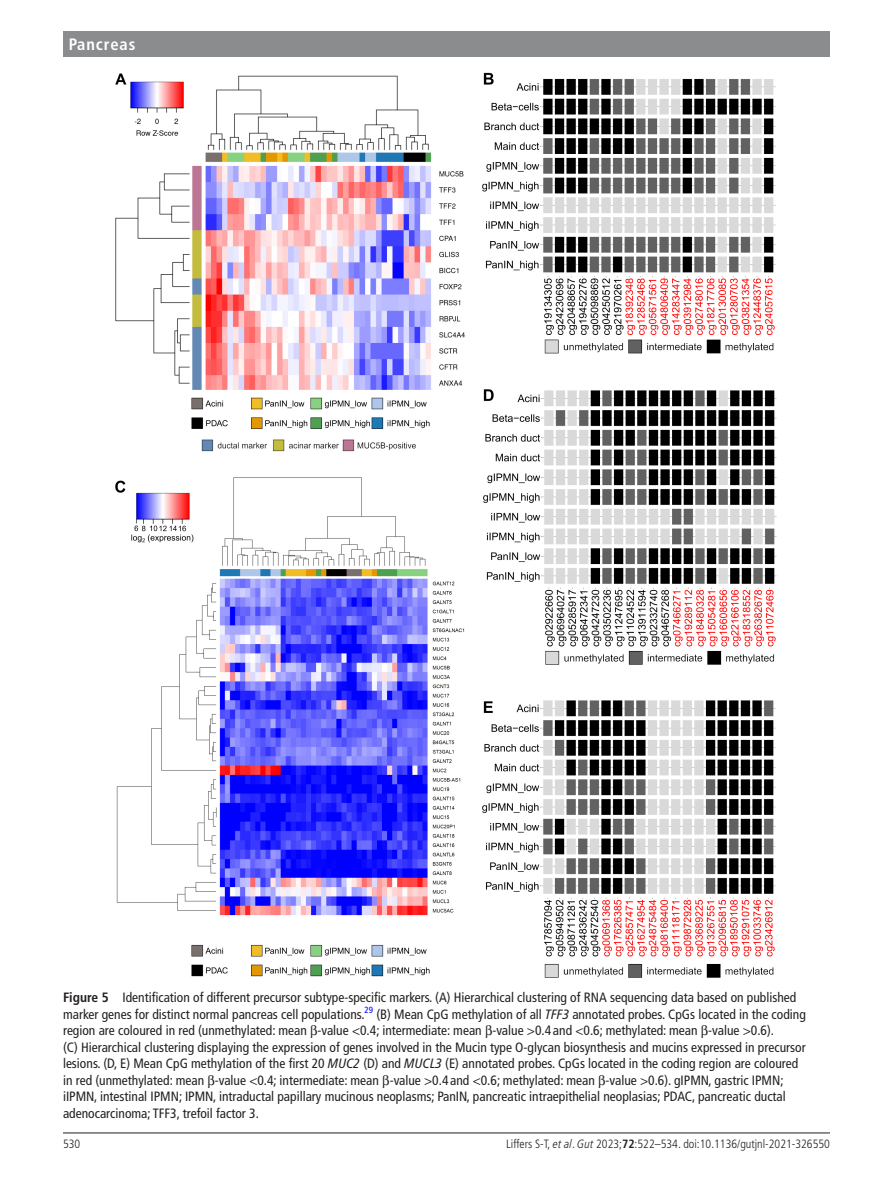
<style>
.page{position:relative;width:893px;height:1191px;background:#fff}
.page>*{position:absolute;margin:0;border:0;box-sizing:border-box;transform-origin:0 0}
.t1{font:700 condensed 16.5px "Frutiger LT Pro";letter-spacing:.055em;color:#fff}
.t2{font:condensed 13.5px/16.5px "Frutiger LT Pro";color:#231f20}
.t3{font:300 condensed 12px "Frutiger LT Pro";color:#231f20}
.s1{font-weight:700}
.s2{font-style:italic}
</style>
<div class="page">
<hr style="left:63px;top:1132px;width:767px;height:1px;background:#231f20">
<div style="left:63px;top:31px;width:767px;height:25px;background:#8a8c8e"></div>
<img style="left:116px;top:72px;width:661px;height:906px">
<p class="t1" style="left:69px;top:34px;width:68px">Pancreas</p>
<p class="t2" style="left:63px;top:989px;width:744px"><span class="s1">Figure 5</span> Identification of different precursor subtype-specific markers. (A) Hierarchical clustering of RNA sequencing data based on published marker genes for distinct normal pancreas cell populations.<sup>29</sup> (B) Mean CpG methylation of all <span class="s2">TFF3</span> annotated probes. CpGs located in the coding region are coloured in red (unmethylated: mean -value &lt;0.4; intermediate: mean -value &gt;0.4 and &lt;0.6; methylated: mean -value &gt;0.6).<br>(C) Hierarchical clustering displaying the expression of genes involved in the Mucin type O-glycan biosynthesis and mucins expressed in precursor lesions. (D, E) Mean CpG methylation of the first 20 <span class="s2">MUC2</span> (D) and <span class="s2">MUCL3</span> (E) annotated probes. CpGs located in the coding region are coloured in red (unmethylated: mean -value &lt;0.4; intermediate: mean -value &gt;0.4 and &lt;0.6; methylated: mean -value &gt;0.6). gIPMN, gastric IPMN; iIPMN, intestinal IPMN; IPMN, intraductal papillary mucinous neoplasms; PanIN, pancreatic intraepithelial neoplasias; PDAC, pancreatic ductal adenocarcinoma; TFF3, trefoil factor 3.</p>
<p class="t3" style="left:63px;top:1136px;width:19px">530</p>
<p class="t3" style="left:506px;top:1136px;width:325px">Liffers S-T, <span class="s2">et al</span>. <span class="s2">Gut</span> 2023;<span class="s1">72</span>:522–534. doi:10.1136/gutjnl-2021-326550</p>
</div>
